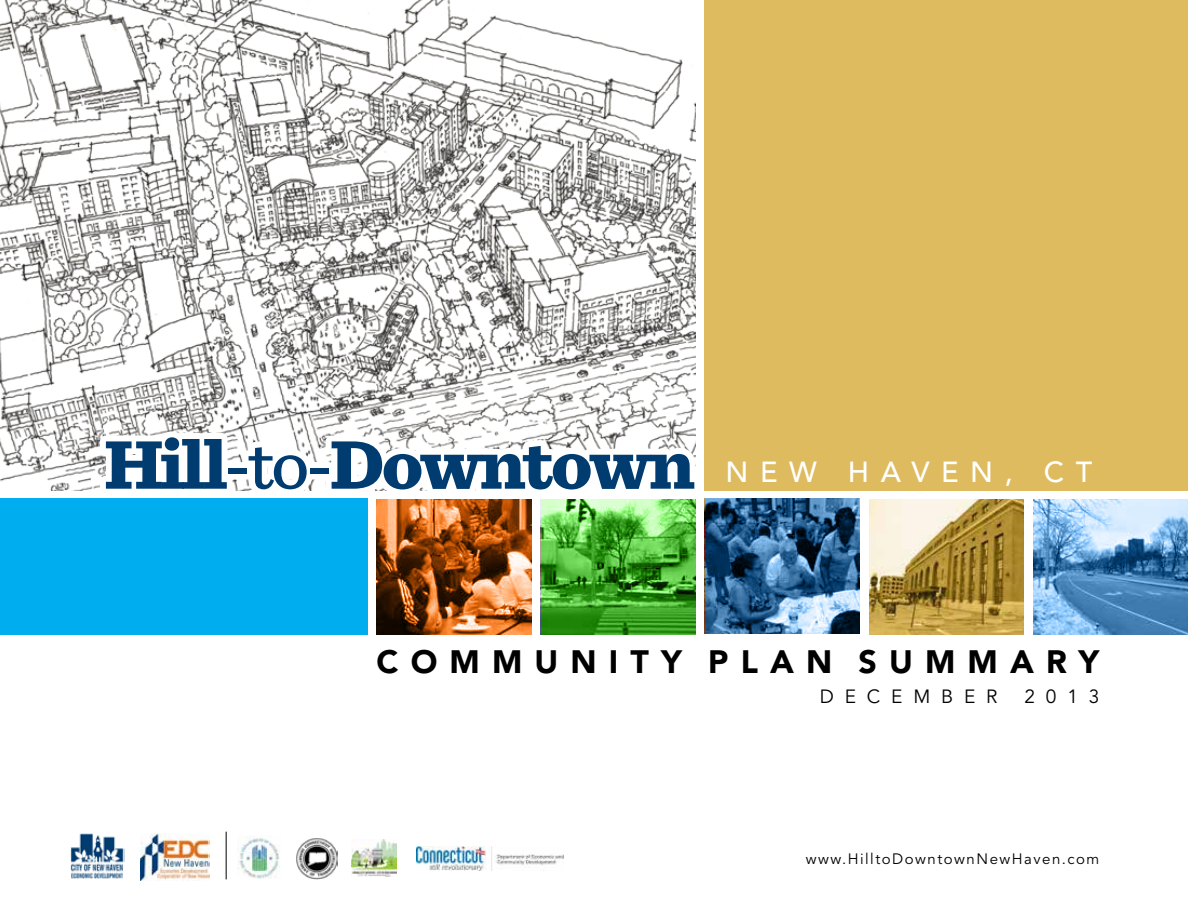
<style>
.page{position:relative;width:1188px;height:918px;background:#fff}
.page>*{position:absolute;margin:0;border:0;box-sizing:border-box;transform-origin:0 0}
.t1{font:900 71.85px "Sentinel";letter-spacing:-.05em;color:#003c70}
.t2{font:900 32.1px "Avenir";letter-spacing:.38em;color:#000}
.t3{font:500 28.8px "Avenir";letter-spacing:.4em;color:#fff}
.t4{font:19.05px "Avenir";letter-spacing:.57em;color:#000}
.t5{font:15px "Avenir";letter-spacing:.1em;color:#000}
.s1{font-weight:500}
</style>
<div class="page">
<div style="left:705px;top:0;width:483px;height:490px;background:#debb5f"></div>
<div style="left:0;top:498px;width:367px;height:137px;background:#00aeef"></div>
<img style="left:705px;top:498px;width:155px;height:135px">
<img style="left:541px;top:538px;width:155px;height:97px">
<img style="left:1033px;top:500px;width:155px;height:135px">
<img style="left:869px;top:500px;width:155px;height:135px">
<img style="left:377px;top:538px;width:154px;height:97px">
<img style="left:0;top:0;width:696px;height:490px">
<svg style="left:94px;top:425px;width:612px;height:113px"></svg>
<img style="left:70px;top:833px;width:54px;height:46px">
<img style="left:237px;top:836px;width:43px;height:42px">
<img style="left:296px;top:838px;width:41px;height:41px">
<img style="left:140px;top:834px;width:70px;height:47px">
<hr style="left:226px;top:832px;width:1px;height:47px;background:#000">
<img style="left:351px;top:840px;width:45px;height:37px">
<img style="left:417px;top:846px;width:146px;height:24px">
<h1 class="t1" style="left:104px;top:407px;width:593px">Hill<span class="s1">-to-</span>Downtown</h1>
<h3 class="t3" style="left:726px;top:455px;width:368px">NEW HAVEN, CT</h3>
<h2 class="t2" style="left:377px;top:643px;width:724px">COMMUNITY PLAN SUMMARY</h2>
<p class="t4" style="left:820px;top:686px;width:179px">DECEMBER</p>
<p class="t4" style="left:1025px;top:686px;width:76px">2013</p>
<p class="t5" style="left:806px;top:850px;width:295px">www.HilltoDowntownNewHaven.com</p>
</div>
